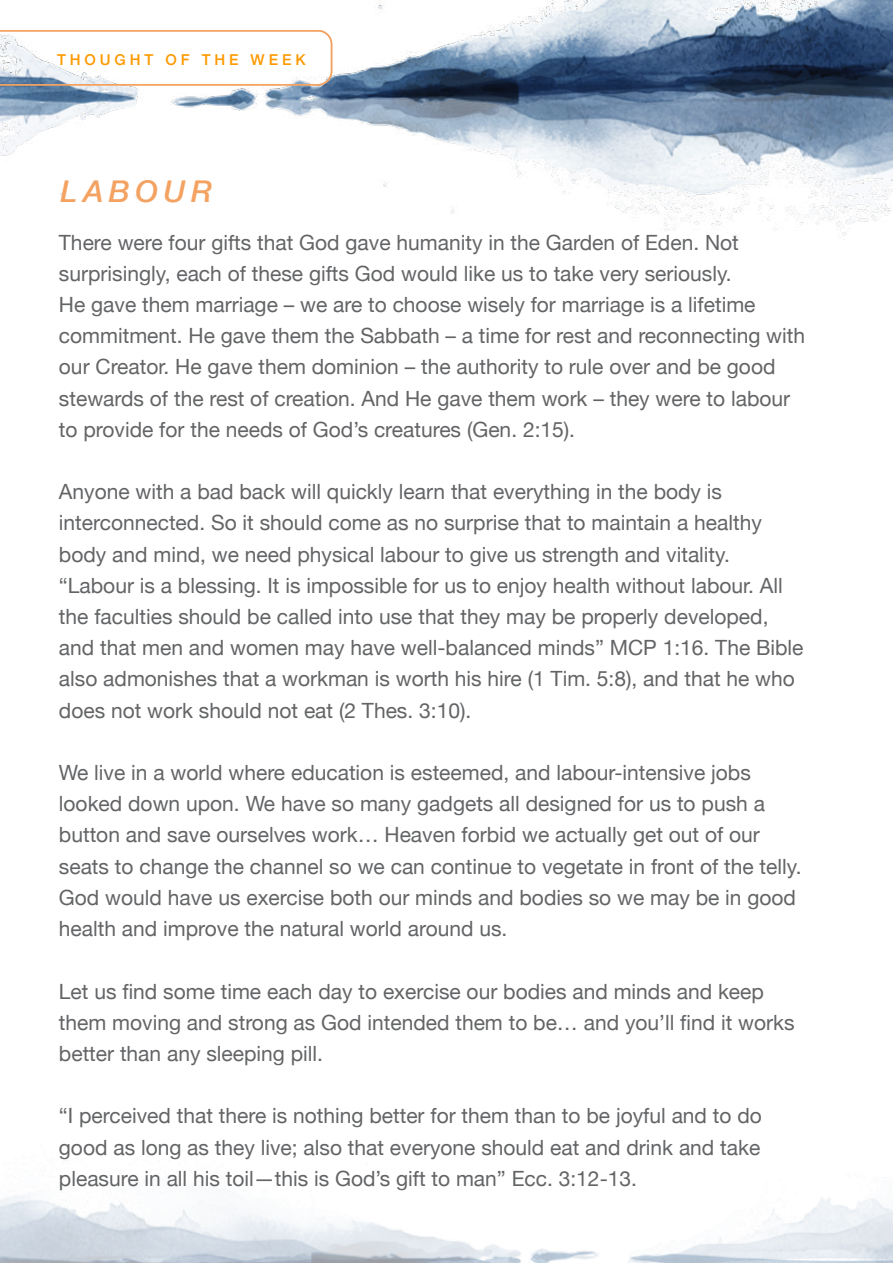
<style>
.page{position:relative;width:893px;height:1263px;background:#fff}
.page>*{position:absolute;margin:0;border:0;box-sizing:border-box;transform-origin:0 0}
.t1{font:italic 500 30px "Helvetica Neue";letter-spacing:.18em;color:#f4a261}
.t2{font:21px/31.2px "Helvetica Neue";color:#636466}
.t3{font:500 15px "Helvetica Neue";letter-spacing:.26em;color:#fd9a00}
</style>
<div class="page">
<img style="left:0;top:1195px;width:893px;height:68px">
<img style="left:123px;top:0;width:770px;height:238px">
<img style="left:0;top:86px;width:123px;height:110px">
<svg style="left:0;top:30px;width:332px;height:56px"></svg>
<p class="t3" style="left:57px;top:48px;width:250px">THOUGHT OF THE WEEK</p>
<h1 class="t1" style="left:60px;top:165px;width:154px">LABOUR</h1>
<p class="t2" style="left:59px;top:228px;width:748px">There were four gifts that God gave humanity in the Garden of Eden. Not surprisingly, each of these gifts God would like us to take very seriously.<br>He gave them marriage – we are to choose wisely for marriage is a lifetime commitment. He gave them the Sabbath – a time for rest and reconnecting with our Creator. He gave them dominion – the authority to rule over and be good stewards of the rest of creation. And He gave them work – they were to labour to provide for the needs of God’s creatures (Gen. 2:15).</p>
<p class="t2" style="left:59px;top:477px;width:746px">Anyone with a bad back will quickly learn that everything in the body is interconnected. So it should come as no surprise that to maintain a healthy body and mind, we need physical labour to give us strength and vitality. “Labour is a blessing. It is impossible for us to enjoy health without labour. All the faculties should be called into use that they may be properly developed, and that men and women may have well-balanced minds” MCP 1:16. The Bible also admonishes that a workman is worth his hire (1 Tim. 5:8), and that he who does not work should not eat (2 Thes. 3:10).</p>
<p class="t2" style="left:59px;top:758px;width:744px">We live in a world where education is esteemed, and labour-intensive jobs looked down upon. We have so many gadgets all designed for us to push a button and save ourselves work… Heaven forbid we actually get out of our seats to change the channel so we can continue to vegetate in front of the telly.<br>God would have us exercise both our minds and bodies so we may be in good health and improve the natural world around us.</p>
<p class="t2" style="left:59px;top:977px;width:737px">Let us find some time each day to exercise our bodies and minds and keep them moving and strong as God intended them to be… and you’ll find it works better than any sleeping pill.</p>
<p class="t2" style="left:59px;top:1101px;width:704px;text-align:justify">“I perceived that there is nothing better for them than to be joyful and to do good as long as they live; also that everyone should eat and drink and take pleasure in all his toil—this is God’s gift to man” Ecc. 3:12-13.</p>
</div>
